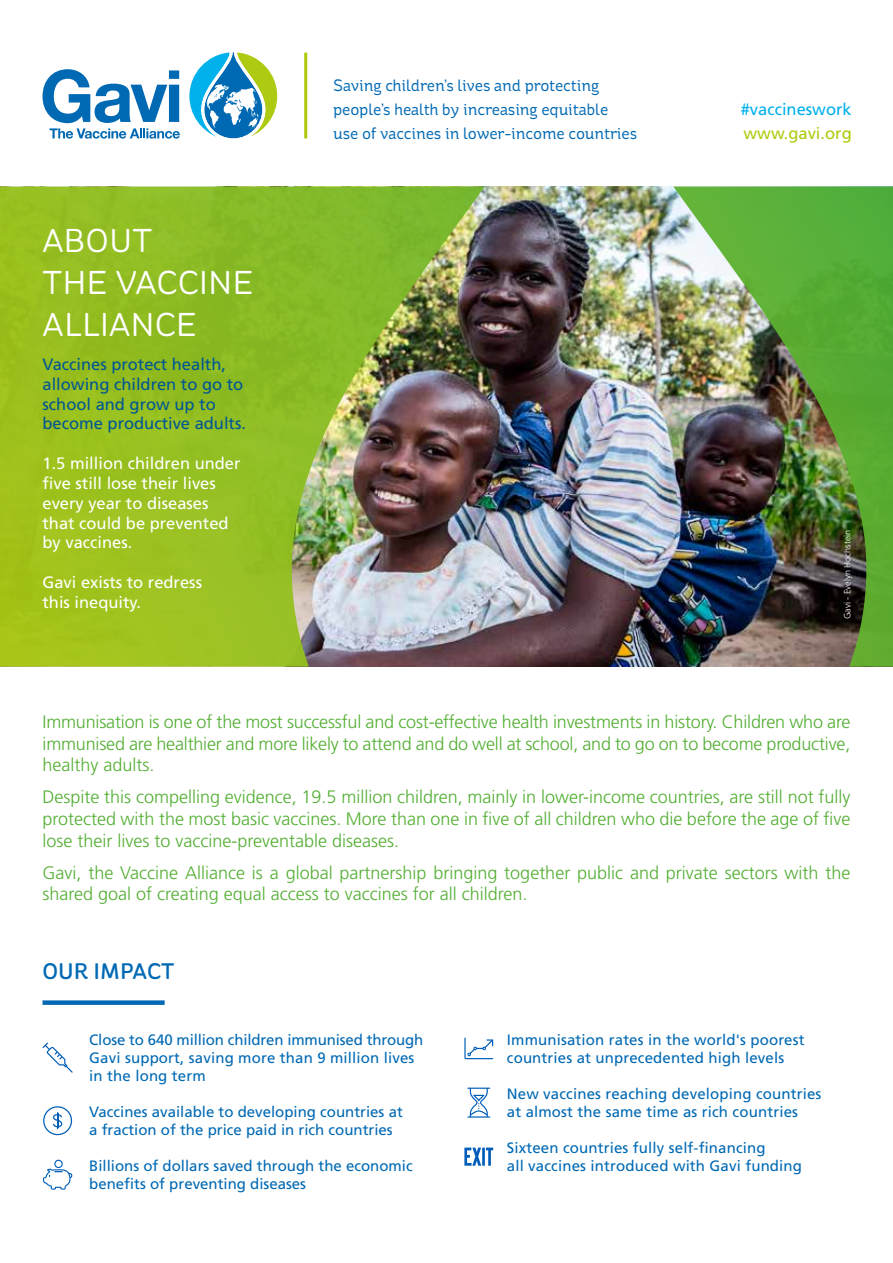
<style>
.page{position:relative;width:893px;height:1263px;background:#fff}
.page>*{position:absolute;margin:0;border:0;box-sizing:border-box;transform-origin:0 0}
.t1{font:33px/42px "St Ryde";color:#fff}
.t2{font:500 22.5px "St Ryde";color:#0069b4}
.t3{font:300 18px/21.6px "Frutiger LT Std";color:#52ae32;text-align:justify}
.t4{font:16.5px/19.8px "Frutiger LT Std";color:#fff}
.t5{font:16.5px/24px "St Ryde";letter-spacing:-.01em;color:#0069b4}
.t6{font:16.5px/19.8px "Frutiger LT Std";color:#005693}
.t7{font:16.5px "Frutiger LT Std";color:#00b1eb}
.t8{font:16.5px "Frutiger LT Std";color:#afca0b}
.t9{font:15px/18px "Frutiger LT Std";letter-spacing:.01em;color:#0069b4}
.t10{font:300 9px "Frutiger LT Std";color:#fff}
</style>
<div class="page">
<img style="left:485px;top:187px;width:188px;height:480px">
<svg style="left:43px;top:69px;width:120px;height:70px"></svg>
<div style="left:163px;top:0;width:259px;height:245px;background:#000;opacity:.38"></div>
<hr style="left:304px;top:53px;width:3px;height:85px;background:#afca0b">
<img style="left:673px;top:187px;width:220px;height:480px">
<img style="left:0;top:187px;width:485px;height:480px">
<div style="left:43px;top:1000px;width:122px;height:5px;background:#0069b4"></div>
<svg style="left:43px;top:1042px;width:30px;height:31px"></svg>
<svg style="left:43px;top:1106px;width:29px;height:29px"></svg>
<svg style="left:464px;top:1038px;width:29px;height:21px"></svg>
<svg style="left:467px;top:1087px;width:23px;height:30px"></svg>
<svg style="left:43px;top:1160px;width:29px;height:30px"></svg>
<svg style="left:464px;top:1147px;width:29px;height:19px"></svg>
<h1 class="t1" style="left:43px;top:220px;width:213px">ABOUT<br>THE VACCINE<br>ALLIANCE</h1>
<p class="t6" style="left:43px;top:354px;width:205px">Vaccines protect health, allowing children to go to school and grow up to become productive adults.</p>
<p class="t4" style="left:43px;top:453px;width:200px">1.5 million children under five still lose their lives every year to diseases that could be prevented by vaccines.</p>
<p class="t4" style="left:43px;top:572px;width:161px">Gavi exists to redress this inequity.</p>
<p class="t5" style="left:333px;top:73px;width:306px">Saving children’s lives and protecting people’s health by increasing equitable use of vaccines in lower-income countries</p>
<p class="t7" style="left:741px;top:99px;width:112px">#vaccineswork</p>
<p class="t8" style="left:743px;top:123px;width:110px">www.gavi.org</p>
<p class="t10" style="left:842px;top:619px;width:91px;rotate:-90deg">Gavi - Evelyn Hochstein</p>
<p class="t3" style="left:43px;top:711px;width:809px">Immunisation is one of the most successful and cost-effective health investments in history. Children who are immunised are healthier and more likely to attend and do well at school, and to go on to become productive, healthy adults.</p>
<p class="t3" style="left:43px;top:787px;width:809px">Despite this compelling evidence, 19.5 million children, mainly in lower-income countries, are still not fully protected with the most basic vaccines. More than one in five of all children who die before the age of five lose their lives to vaccine-preventable diseases.</p>
<p class="t3" style="left:43px;top:862px;width:809px">Gavi, the Vaccine Alliance is a global partnership bringing together public and private sectors with the shared goal of creating equal access to vaccines for all children.</p>
<p class="t2" style="left:43px;top:957px;width:133px">OUR IMPACT</p>
<p class="t9" style="left:89px;top:1031px;width:336px">Close to 640 million children immunised through<br>Gavi support, saving more than 9 million lives in the long term</p>
<p class="t9" style="left:89px;top:1103px;width:315px">Vaccines available to developing countries at a fraction of the price paid in rich countries</p>
<p class="t9" style="left:89px;top:1157px;width:325px">Billions of dollars saved through the economic benefits of preventing diseases</p>
<p class="t9" style="left:507px;top:1031px;width:299px">Immunisation rates in the world's poorest countries at unprecedented high levels</p>
<p class="t9" style="left:507px;top:1085px;width:316px">New vaccines reaching developing countries at almost the same time as rich countries</p>
<p class="t9" style="left:507px;top:1139px;width:297px">Sixteen countries fully self-financing<br>all vaccines introduced with Gavi funding</p>
</div>
